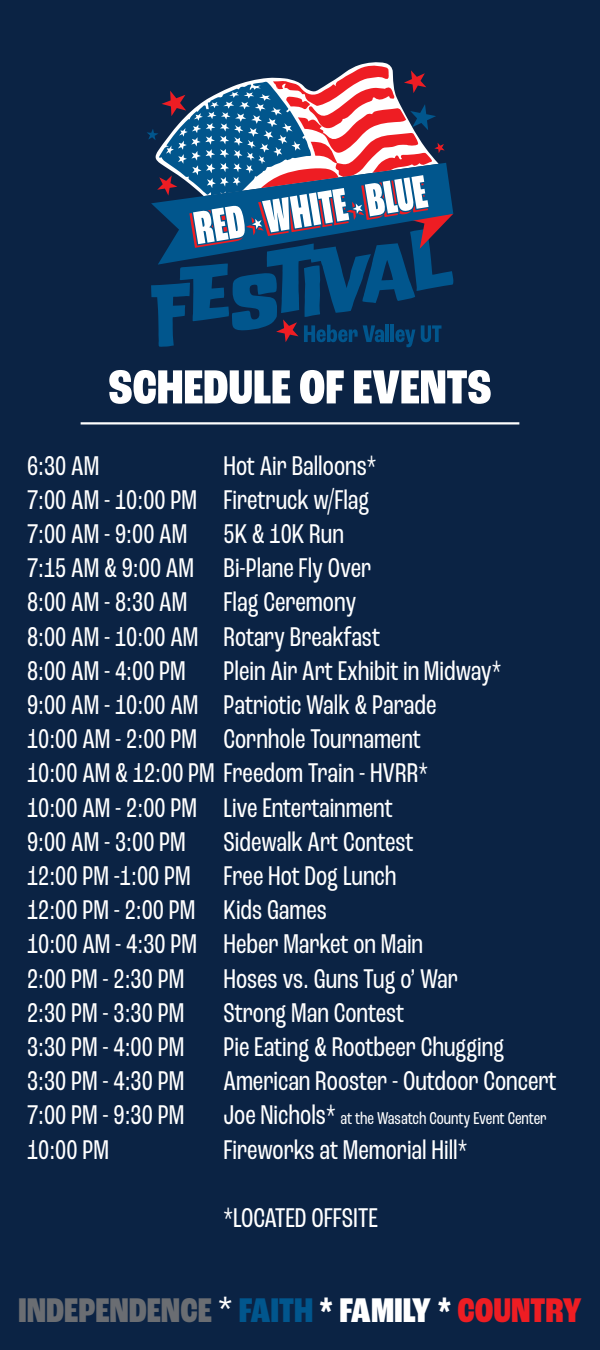
<style>
.page{position:relative;width:600px;height:1350px;background:#0b2344}
.page>*{position:absolute;margin:0;border:0;box-sizing:border-box;transform-origin:0 0}
.t1{font:800 condensed 50.25px "Roc Grotesk";color:#fff}
.t2{font:800 condensed 36px "Roc Grotesk";color:#6a6d72}
.t3{font:condensed 28.5px/34.2px "Roc Grotesk";color:#fff}
.t4{font:condensed 18px "Roc Grotesk";color:#fff}
.s1{font-size:28.5px}
.s2{color:#01568d}
.s3{color:#fff}
.s4{color:#ee1d23}
</style>
<div class="page">
<svg style="left:147px;top:65px;width:306px;height:282px"></svg>
<hr style="left:81px;top:422px;width:438px;height:2px;background:#fff">
<p class="t1" style="left:108px;top:357px;width:385px">SCHEDULE OF EVENTS</p>
<p class="t3" style="left:224px;top:448px;width:154px">Hot Air Balloons*</p>
<p class="t3" style="left:224px;top:482px;width:147px">Firetruck w/Flag</p>
<p class="t3" style="left:224px;top:517px;width:122px">5K &amp; 10K Run</p>
<p class="t3" style="left:224px;top:551px;width:149px">Bi-Plane Fly Over</p>
<p class="t3" style="left:224px;top:585px;width:134px">Flag Ceremony</p>
<p class="t3" style="left:224px;top:619px;width:279px">Rotary Breakfast<br>Plein Air Art Exhibit in Midway*</p>
<p class="t3" style="left:224px;top:688px;width:215px">Patriotic Walk &amp; Parade</p>
<p class="t3" style="left:224px;top:722px;width:199px">Cornhole Tournament</p>
<p class="t3" style="left:224px;top:756px;width:206px;text-indent:-196px">10:00 AM &amp; 12:00 PM Freedom Train - HVRR*<br>Live Entertainment<br>Sidewalk Art Contest</p>
<p class="t3" style="left:224px;top:859px;width:175px">Free Hot Dog Lunch</p>
<p class="t3" style="left:224px;top:893px;width:201px">Kids Games<br>Heber Market on Main</p>
<p class="t3" style="left:224px;top:961px;width:236px">Hoses vs. Guns Tug o’ War</p>
<p class="t3" style="left:224px;top:995px;width:182px">Strong Man Contest</p>
<p class="t3" style="left:224px;top:1030px;width:282px">Pie Eating &amp; Rootbeer Chugging</p>
<p class="t3" style="left:224px;top:1064px;width:334px">American Rooster - Outdoor Concert</p>
<p class="t4" style="left:224px;top:1108px;width:325px"><span class="s1">Joe Nichols*</span> at the Wasatch County Event Center</p>
<p class="t3" style="left:224px;top:1132px;width:246px">Fireworks at Memorial Hill*</p>
<p class="t3" style="left:27px;top:448px;width:74px">6:30 AM</p>
<p class="t3" style="left:27px;top:482px;width:172px">7:00 AM - 10:00 PM</p>
<p class="t3" style="left:27px;top:517px;width:162px">7:00 AM - 9:00 AM</p>
<p class="t3" style="left:27px;top:551px;width:169px">7:15 AM &amp; 9:00 AM</p>
<p class="t3" style="left:27px;top:585px;width:162px">8:00 AM - 8:30 AM</p>
<p class="t3" style="left:27px;top:619px;width:173px">8:00 AM - 10:00 AM<br>8:00 AM - 4:00 PM</p>
<p class="t3" style="left:27px;top:688px;width:173px">9:00 AM - 10:00 AM</p>
<p class="t3" style="left:27px;top:722px;width:172px">10:00 AM - 2:00 PM</p>
<p class="t3" style="left:27px;top:790px;width:172px">10:00 AM - 2:00 PM</p>
<p class="t3" style="left:27px;top:824px;width:160px">9:00 AM - 3:00 PM</p>
<p class="t3" style="left:27px;top:859px;width:165px">12:00 PM -1:00 PM</p>
<p class="t3" style="left:27px;top:893px;width:172px">12:00 PM - 2:00 PM<br>10:00 AM - 4:30 PM</p>
<p class="t3" style="left:27px;top:961px;width:159px">2:00 PM - 2:30 PM</p>
<p class="t3" style="left:27px;top:995px;width:159px">2:30 PM - 3:30 PM</p>
<p class="t3" style="left:27px;top:1030px;width:159px">3:30 PM - 4:00 PM</p>
<p class="t3" style="left:27px;top:1064px;width:159px">3:30 PM - 4:30 PM</p>
<p class="t3" style="left:27px;top:1098px;width:159px">7:00 PM - 9:30 PM</p>
<p class="t3" style="left:27px;top:1132px;width:83px">10:00 PM</p>
<p class="t3" style="left:224px;top:1201px;width:156px">*LOCATED OFFSITE</p>
<p class="t2" style="left:18px;top:1288px;width:566px">INDEPENDENCE <span class="s2">FAITH</span> <span class="s3">* FAMILY *</span> <span class="s4">COUNTRY</span></p>
</div>
